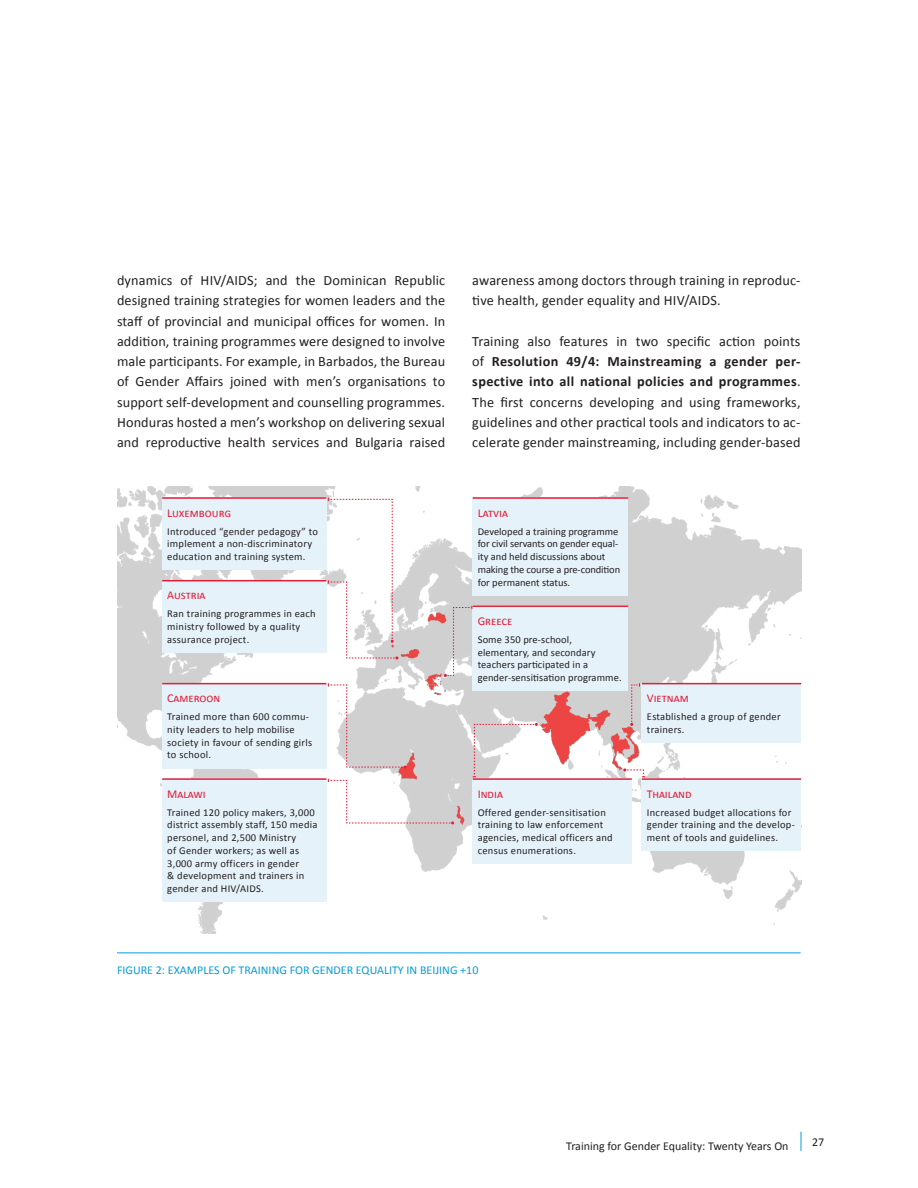
<style>
.page{position:relative;width:918px;height:1188px;background:#fff}
.page>*{position:absolute;margin:0;border:0;box-sizing:border-box;transform-origin:0 0}
.Paragraph{font:14.25px/20.2px "Calibri";letter-spacing:.01em;color:#231f20;text-align:justify}
.Map_Country{font:12px "Calibri";color:#e31d38}
.t1{font:12px "Calibri";color:#069ddc}
.t2{font:12px "Calibri";color:#231f20}
.Map_Description{font:10.5px/12.8px "Calibri";letter-spacing:.025em;color:#231f20}
.Map_Description-2{font:10.5px/12.8px "Calibri";letter-spacing:-.005em;color:#231f20}
.s1{font-weight:700}
</style>
<div class="page">
<svg style="left:801px;top:1132px;width:1px;height:19px"></svg>
<img style="left:117px;top:487px;width:684px;height:446px">
<hr style="left:117px;top:953px;width:684px;height:1px;background:#069ddc">
<div style="left:162px;top:580px;width:164px;height:73px;background:#e6f2fa"></div>
<hr style="left:162px;top:580px;width:164px;height:1px;background:#e31d38">
<div style="left:162px;top:498px;width:164px;height:72px;background:#e6f2fa"></div>
<hr style="left:162px;top:497px;width:164px;height:2px;background:#e31d38">
<div style="left:473px;top:498px;width:155px;height:98px;background:#e6f2fa"></div>
<hr style="left:473px;top:497px;width:155px;height:2px;background:#e31d38">
<div style="left:473px;top:606px;width:155px;height:85px;background:#e6f2fa"></div>
<hr style="left:473px;top:605px;width:155px;height:2px;background:#e31d38">
<div style="left:642px;top:779px;width:159px;height:72px;background:#e6f2fa"></div>
<hr style="left:642px;top:778px;width:159px;height:2px;background:#e31d38">
<div style="left:473px;top:779px;width:159px;height:85px;background:#e6f2fa"></div>
<hr style="left:473px;top:778px;width:159px;height:2px;background:#e31d38">
<div style="left:642px;top:683px;width:159px;height:60px;background:#e6f2fa"></div>
<hr style="left:642px;top:683px;width:159px;height:1px;background:#e31d38">
<div style="left:162px;top:779px;width:164px;height:123px;background:#e6f2fa"></div>
<hr style="left:162px;top:778px;width:164px;height:2px;background:#e31d38">
<div style="left:162px;top:683px;width:164px;height:86px;background:#e6f2fa"></div>
<hr style="left:162px;top:683px;width:164px;height:1px;background:#e31d38">
<svg style="left:328px;top:498px;width:70px;height:161px"></svg>
<svg style="left:328px;top:683px;width:79px;height:86px"></svg>
<svg style="left:328px;top:779px;width:126px;height:45px"></svg>
<svg style="left:630px;top:683px;width:10px;height:43px"></svg>
<svg style="left:444px;top:606px;width:29px;height:71px;background:#d8d2d4"></svg>
<svg style="left:623px;top:768px;width:22px;height:10px"></svg>
<svg style="left:473px;top:723px;width:65px;height:55px"></svg>
<p class="Paragraph" style="left:117px;top:269px;width:330px">dynamics of HIV/AIDS; and the Dominican Republic designed training strategies for women leaders and the staff of provincial and municipal offices for women. In addition, training programmes were designed to involve male participants. For example, in Barbados, the Bureau of Gender Affairs joined with men’s organisations to support self-development and counselling programmes.<br>Honduras hosted a men’s workshop on delivering sexual and reproductive health services and Bulgaria raised</p>
<p class="Paragraph" style="left:472px;top:269px;width:330px">awareness among doctors through training in reproduc&shy;tive health, gender equality and HIV/AIDS.</p>
<p class="Paragraph" style="left:472px;top:330px;width:330px">Training also features in two specific action points of <span class="s1">Resolution 49/4: Mainstreaming a gender per&shy;spective into all national policies and programmes</span>.<br>The first concerns developing and using frameworks, guidelines and other practical tools and indicators to ac&shy;celerate gender mainstreaming, including gender-based</p>
<p class="Map_Country" style="left:167px;top:505px;width:66px">Luxembourg</p>
<p class="Map_Description" style="left:167px;top:524px;width:152px">Introduced “gender pedagogy” to implement a non-discriminatory education and training system.</p>
<p class="Map_Country" style="left:167px;top:588px;width:40px">Austria</p>
<p class="Map_Description" style="left:167px;top:607px;width:150px">Ran training programmes in each ministry followed by a quality assurance project.</p>
<p class="Map_Country" style="left:167px;top:691px;width:55px">Cameroon</p>
<p class="Map_Description" style="left:167px;top:710px;width:147px">Trained more than 600 commu&shy;nity leaders to help mobilise society in favour of sending girls to school.</p>
<p class="Map_Country" style="left:167px;top:786px;width:40px">Malawi</p>
<p class="Map_Description" style="left:167px;top:805px;width:152px">Trained 120 policy makers, 3,000 district assembly staff, 150 media personel, and 2,500 Ministry<br>of Gender workers; as well as<br>3,000 army officers in gender<br>&amp; development and trainers in gender and HIV/AIDS.</p>
<p class="Map_Country" style="left:478px;top:505px;width:32px">Latvia</p>
<p class="Map_Description-2" style="left:478px;top:524px;width:144px">Developed a training programme for civil servants on gender equal&shy;ity and held discussions about making the course a pre-condition for permanent status.</p>
<p class="Map_Country" style="left:478px;top:614px;width:36px">Greece</p>
<p class="Map_Description" style="left:478px;top:632px;width:145px">Some 350 pre-school, elementary, and secondary teachers participated in a gender-sensitisation programme.</p>
<p class="Map_Country" style="left:478px;top:786px;width:27px">India</p>
<p class="Map_Description" style="left:478px;top:805px;width:137px">Offered gender-sensitisation training to law enforcement agencies, medical officers and census enumerations.</p>
<p class="Map_Country" style="left:647px;top:691px;width:43px">Vietnam</p>
<p class="Map_Description" style="left:647px;top:710px;width:135px">Established a group of gender trainers.</p>
<p class="Map_Country" style="left:647px;top:786px;width:46px">Thailand</p>
<p class="Map_Description" style="left:647px;top:805px;width:149px">Increased budget allocations for gender training and the develop&shy;ment of tools and guidelines.</p>
<p class="t1" style="left:117px;top:962px;width:363px">FIGURE 2: EXAMPLES OF TRAINING FOR GENDER EQUALITY IN BEIJING +10</p>
<p class="t2" style="left:566px;top:1139px;width:224px">Training for Gender Equality: Twenty Years On</p>
<p class="t2" style="left:812px;top:1135px;width:14px">27</p>
</div>
